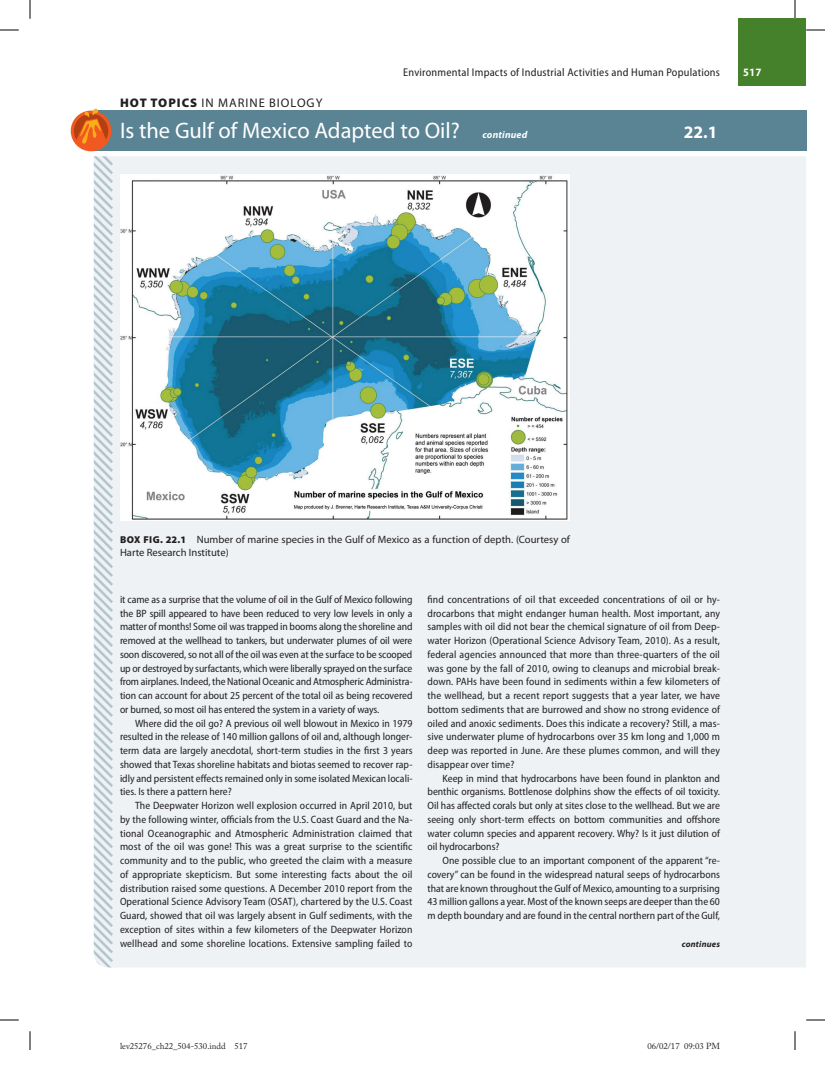
<style>
.page{position:relative;width:825px;height:1065px;background:#fff}
.page>*{position:absolute;margin:0;border:0;box-sizing:border-box;transform-origin:0 0}
.t1{font:22.5px "Myriad Pro";color:#fff}
.t2{font:700 17.5px "Myriad Pro";color:#fff}
.t3{font:12.5px "Myriad Pro";letter-spacing:.08em;color:#231f20}
.t4{font:semi-condensed 11.25px "Myriad Pro";letter-spacing:.02em;color:#231f20}
.t5{font:semi-condensed 10.62px/13.8px "Myriad Pro";color:#231f20;text-align:justify}
.t6{font:10.62px/13.1px "Myriad Pro";color:#231f20}
.t7{font:italic 700 10px "Myriad Pro";letter-spacing:.02em;color:#fff}
.t8{font:8.75px "Adobe Caslon Pro";color:#231f20}
.t9{font:italic 700 8.75px "Myriad Pro";letter-spacing:.02em;color:#231f20}
.s1{font-weight:900}
.s2{font-weight:900;font-size:10px}
</style>
<div class="page">
<div style="left:739px;top:19px;width:67px;height:67px;background:#45802a"></div>
<div style="left:94px;top:156px;width:712px;height:812px;background:#eef2f4"></div>
<div style="left:94px;top:111px;width:712px;height:40px;background:#5a8394"></div>
<div style="left:71px;top:111px;width:40px;height:40px;border:3px solid #f15921;border-radius:50%"></div>
<svg style="left:74px;top:108px;width:39px;height:860px"></svg>
<img style="left:120px;top:174px;width:450px;height:346px">
<svg style="left:0;top:29px;width:19px;height:2px"></svg>
<svg style="left:806px;top:29px;width:19px;height:2px"></svg>
<svg style="left:0;top:1019px;width:19px;height:2px"></svg>
<svg style="left:806px;top:1019px;width:19px;height:2px"></svg>
<svg style="left:29px;top:0;width:2px;height:19px"></svg>
<svg style="left:29px;top:1031px;width:2px;height:19px"></svg>
<svg style="left:794px;top:0;width:2px;height:19px"></svg>
<svg style="left:794px;top:1031px;width:2px;height:19px"></svg>
<p class="t4" style="left:403px;top:66px;width:318px">Environmental Impacts of Industrial Activities and Human Populations</p>
<p class="t3" style="left:120px;top:95px;width:204px"><span class="s1">HOT TOPICS</span> IN MARINE BIOLOGY</p>
<h1 class="t1" style="left:120px;top:117px;width:342px">Is the Gulf of Mexico Adapted to Oil?</h1>
<p class="t7" style="left:483px;top:129px;width:46px">continued</p>
<h2 class="t2" style="left:684px;top:121px;width:35px">22.1</h2>
<p class="t6" style="left:120px;top:533px;width:452px"><span class="s2">BOX FIG. 22.1</span> Number of marine species in the Gulf of Mexico as a function of depth. (Courtesy of<br>Harte Research Institute)</p>
<p class="t5" style="left:120px;top:593px;width:294px">it came as a surprise that the volume of oil in the Gulf of Mexico following the BP spill appeared to have been reduced to very low levels in only a matter of months! Some oil was trapped in booms along the shoreline and removed at the wellhead to tankers, but underwater plumes of oil were soon discovered, so not all of the oil was even at the surface to be scooped up or destroyed by surfactants, which were liberally sprayed on the surface from airplanes. Indeed, the National Oceanic and Atmospheric Administra&shy;tion can account for about 25 percent of the total oil as being recovered or burned, so most oil has entered the system in a variety of ways.</p>
<p class="t5" style="left:120px;top:716px;width:294px;text-indent:15px">Where did the oil go? A previous oil well blowout in Mexico in 1979 resulted in the release of 140 million gallons of oil and, although longer&shy;term data are largely anecdotal, short-term studies in the first 3 years showed that Texas shoreline habitats and biotas seemed to recover rap&shy;idly and persistent effects remained only in some isolated Mexican locali&shy;ties. Is there a pattern here?</p>
<p class="t5" style="left:120px;top:799px;width:294px;text-indent:15px">The Deepwater Horizon well explosion occurred in April 2010, but by the following winter, officials from the U.S. Coast Guard and the Na&shy;tional Oceanographic and Atmospheric Administration claimed that most of the oil was gone! This was a great surprise to the scientific community and to the public, who greeted the claim with a measure of appropriate skepticism. But some interesting facts about the oil distribution raised some questions. A December 2010 report from the Operational Science Advisory Team (OSAT), chartered by the U.S. Coast Guard, showed that oil was largely absent in Gulf sediments, with the exception of sites within a few kilometers of the Deepwater Horizon wellhead and some shoreline locations. Extensive sampling failed to</p>
<p class="t5" style="left:428px;top:593px;width:294px">find concentrations of oil that exceeded concentrations of oil or hy&shy;drocarbons that might endanger human health. Most important, any samples with oil did not bear the chemical signature of oil from Deep&shy;water Horizon (Operational Science Advisory Team, 2010). As a result, federal agencies announced that more than three-quarters of the oil was gone by the fall of 2010, owing to cleanups and microbial break&shy;down. PAHs have been found in sediments within a few kilometers of the wellhead, but a recent report suggests that a year later, we have bottom sediments that are burrowed and show no strong evidence of oiled and anoxic sediments. Does this indicate a recovery? Still, a mas&shy;sive underwater plume of hydrocarbons over 35 km long and 1,000 m deep was reported in June. Are these plumes common, and will they disappear over time?</p>
<p class="t5" style="left:428px;top:771px;width:294px;text-indent:15px">Keep in mind that hydrocarbons have been found in plankton and benthic organisms. Bottlenose dolphins show the effects of oil toxicity.<br>Oil has affected corals but only at sites close to the wellhead. But we are seeing only short-term effects on bottom communities and offshore water column species and apparent recovery. Why? Is it just dilution of oil hydrocarbons?</p>
<p class="t5" style="left:428px;top:854px;width:294px;text-indent:15px">One possible clue to an important component of the apparent “re&shy;covery” can be found in the widespread natural seeps of hydrocarbons that are known throughout the Gulf of Mexico, amounting to a surprising 43 million gallons a year. Most of the known seeps are deeper than the 60 m depth boundary and are found in the central northern part of the Gulf,</p>
<p class="t9" style="left:682px;top:939px;width:40px">continues</p>
<p class="t8" style="left:120px;top:1041px;width:129px">lev25276_ch22_504-530.indd 517</p>
<p class="t8" style="left:647px;top:1041px;width:74px">06/02/17 09:03 PM</p>
</div>
